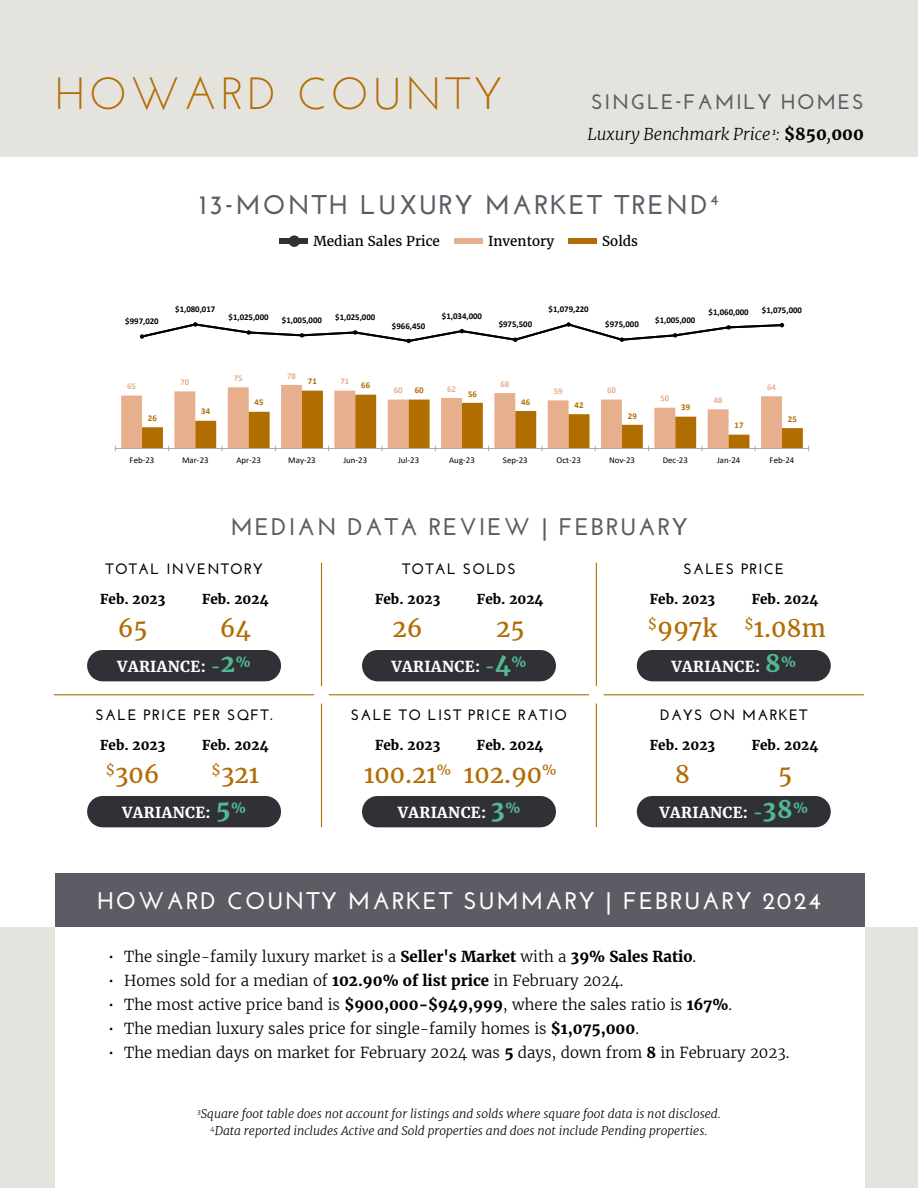
<style>
.page{position:relative;width:918px;height:1188px;background:#fff}
.page>*{position:absolute;margin:0;border:0;box-sizing:border-box;transform-origin:0 0}
.t1{font:45px "Josefin Sans";letter-spacing:.08em;color:#b16d03}
.t2{font:700 27px "Josefin Sans";letter-spacing:.08em;color:#5c5c65}
.t3{font:24px "Merriweather";color:#b16d03}
.t4{font:700 24px "Josefin Sans";letter-spacing:.08em;color:#fff}
.t5{font:700 24px "Josefin Sans";letter-spacing:.08em;color:#5c5c65}
.t6{font:700 21px "Josefin Sans";letter-spacing:.08em;color:#5c5c65}
.t7{font:italic 300 16.5px "Merriweather";color:#000}
.t8{font:300 15px "Merriweather";color:#000}
.t9{font:700 15px "Josefin Sans";letter-spacing:.08em;color:#000}
.t10{font:700 15px "Merriweather";letter-spacing:.025em;color:#fff}
.t11{font:700 13.5px "Merriweather";color:#000}
.t12{font:13.5px "Merriweather";color:#000}
.t13{font:italic 300 12px/16.5px "Merriweather";color:#000;text-align:center}
.t14{font:700 8.85px "Calibri";color:#000}
.t15{font:8.85px "Calibri";color:#000}
.t16{font:700 8.85px "Calibri";color:#e7af8d}
.t17{font:700 8.85px "Calibri";color:#b26d01}
.s1{font-weight:700;font-style:normal}
.s2{color:#51b991}
.s3{font-size:24px;color:#51b991}
.s4{font-weight:700}
</style>
<div class="page">
<div style="left:0;top:0;width:918px;height:158px;background:#e5e3dd"></div>
<div style="left:0;top:927px;width:918px;height:261px;background:#e5e3dd"></div>
<div style="left:55px;top:925px;width:810px;height:263px;background:#fff"></div>
<div style="left:55px;top:873px;width:810px;height:54px;background:#5c5c65"></div>
<hr style="left:54px;top:694px;width:260px;height:1px;background:#b16d03">
<hr style="left:321px;top:563px;width:1px;height:123px;background:#b16d03">
<hr style="left:321px;top:704px;width:1px;height:123px;background:#b16d03">
<hr style="left:596px;top:563px;width:1px;height:123px;background:#b16d03">
<hr style="left:596px;top:704px;width:1px;height:123px;background:#b16d03">
<hr style="left:329px;top:694px;width:260px;height:1px;background:#b16d03">
<hr style="left:604px;top:694px;width:260px;height:1px;background:#b16d03">
<div style="left:569px;top:238px;width:28px;height:6px;background:#b16d03"></div>
<div style="left:280px;top:238px;width:28px;height:6px;background:#303037"></div>
<div style="left:289px;top:235px;width:11px;height:12px;background:#303037;border-radius:50%"></div>
<div style="left:454px;top:238px;width:29px;height:6px;background:#e7af8e"></div>
<svg style="left:115px;top:385px;width:694px;height:66px"></svg>
<svg style="left:139px;top:322px;width:646px;height:21px"></svg>
<div style="left:87px;top:650px;width:194px;height:31px;background:#303037;border-radius:16px"></div>
<div style="left:362px;top:650px;width:194px;height:31px;background:#303037;border-radius:16px"></div>
<div style="left:637px;top:650px;width:194px;height:31px;background:#303037;border-radius:16px"></div>
<div style="left:637px;top:796px;width:194px;height:31px;background:#303037;border-radius:16px"></div>
<div style="left:362px;top:796px;width:194px;height:31px;background:#303037;border-radius:16px"></div>
<div style="left:87px;top:796px;width:194px;height:31px;background:#303037;border-radius:16px"></div>
<h1 class="t1" style="left:54px;top:65px;width:450px">HOWARD COUNTY</h1>
<h3 class="t6" style="left:591px;top:89px;width:274px">SINGLE-FAMILY HOMES</h3>
<p class="t7" style="left:588px;top:124px;width:278px">Luxury Benchmark Price <sup>1</sup>: <span class="s1">$850</span>,<span class="s1">000</span></p>
<h2 class="t2" style="left:200px;top:188px;width:520px">13-MONTH LUXURY MARKET TREND<sup>4</sup></h2>
<p class="t12" style="left:314px;top:233px;width:128px">Median Sales Price</p>
<p class="t12" style="left:488px;top:233px;width:68px">Inventory</p>
<p class="t12" style="left:602px;top:233px;width:37px">Solds</p>
<p class="t14" style="left:125px;top:315px;width:35px">$997,020</p>
<p class="t14" style="left:175px;top:303px;width:42px">$1,080,017</p>
<p class="t14" style="left:229px;top:311px;width:42px">$1,025,000</p>
<p class="t14" style="left:282px;top:314px;width:42px">$1,005,000</p>
<p class="t14" style="left:335px;top:311px;width:42px">$1,025,000</p>
<p class="t14" style="left:392px;top:319px;width:35px">$966,450</p>
<p class="t14" style="left:442px;top:310px;width:42px">$1,034,000</p>
<p class="t14" style="left:499px;top:318px;width:35px">$975,500</p>
<p class="t14" style="left:549px;top:303px;width:42px">$1,079,220</p>
<p class="t14" style="left:605px;top:318px;width:35px">$975,000</p>
<p class="t14" style="left:655px;top:314px;width:42px">$1,005,000</p>
<p class="t14" style="left:709px;top:306px;width:42px">$1,060,000</p>
<p class="t14" style="left:762px;top:304px;width:42px">$1,075,000</p>
<p class="t16" style="left:127px;top:380px;width:10px">65</p>
<p class="t17" style="left:148px;top:412px;width:10px">26</p>
<p class="t16" style="left:180px;top:376px;width:10px">70</p>
<p class="t17" style="left:201px;top:405px;width:10px">34</p>
<p class="t16" style="left:234px;top:372px;width:10px">75</p>
<p class="t16" style="left:287px;top:369px;width:10px">78</p>
<p class="t17" style="left:255px;top:396px;width:10px">45</p>
<p class="t17" style="left:308px;top:375px;width:10px">71</p>
<p class="t16" style="left:340px;top:375px;width:10px">71</p>
<p class="t17" style="left:361px;top:379px;width:10px">66</p>
<p class="t16" style="left:394px;top:384px;width:10px">60</p>
<p class="t16" style="left:447px;top:382px;width:10px">62</p>
<p class="t17" style="left:415px;top:384px;width:10px">60</p>
<p class="t17" style="left:468px;top:387px;width:10px">56</p>
<p class="t16" style="left:500px;top:378px;width:10px">68</p>
<p class="t17" style="left:521px;top:395px;width:10px">46</p>
<p class="t16" style="left:554px;top:385px;width:10px">59</p>
<p class="t16" style="left:607px;top:384px;width:10px">60</p>
<p class="t17" style="left:575px;top:399px;width:10px">42</p>
<p class="t17" style="left:628px;top:409px;width:10px">29</p>
<p class="t16" style="left:660px;top:392px;width:10px">50</p>
<p class="t16" style="left:714px;top:394px;width:10px">48</p>
<p class="t17" style="left:681px;top:401px;width:10px">39</p>
<p class="t17" style="left:735px;top:419px;width:10px">17</p>
<p class="t16" style="left:767px;top:381px;width:10px">64</p>
<p class="t17" style="left:788px;top:413px;width:10px">25</p>
<p class="t15" style="left:130px;top:454px;width:26px">Feb-23</p>
<p class="t15" style="left:182px;top:454px;width:28px">Mar-23</p>
<p class="t15" style="left:236px;top:454px;width:26px">Apr-23</p>
<p class="t15" style="left:288px;top:454px;width:29px">May-23</p>
<p class="t15" style="left:343px;top:454px;width:25px">Jun-23</p>
<p class="t15" style="left:398px;top:454px;width:23px">Jul-23</p>
<p class="t15" style="left:449px;top:454px;width:27px">Aug-23</p>
<p class="t15" style="left:503px;top:454px;width:26px">Sep-23</p>
<p class="t15" style="left:557px;top:454px;width:26px">Oct-23</p>
<p class="t15" style="left:609px;top:454px;width:27px">Nov-23</p>
<p class="t15" style="left:663px;top:454px;width:27px">Dec-23</p>
<p class="t15" style="left:717px;top:454px;width:25px">Jan-24</p>
<p class="t15" style="left:770px;top:454px;width:26px">Feb-24</p>
<h3 class="t5" style="left:230px;top:512px;width:458px">MEDIAN DATA REVIEW | FEBRUARY</h3>
<p class="t9" style="left:106px;top:560px;width:159px">TOTAL INVENTORY</p>
<p class="t9" style="left:402px;top:560px;width:115px">TOTAL SOLDS</p>
<p class="t9" style="left:683px;top:560px;width:102px">SALES PRICE</p>
<p class="t11" style="left:100px;top:590px;width:67px">Feb. 2023</p>
<p class="t11" style="left:202px;top:590px;width:68px">Feb. 2024</p>
<p class="t11" style="left:375px;top:590px;width:67px">Feb. 2023</p>
<p class="t11" style="left:477px;top:590px;width:68px">Feb. 2024</p>
<p class="t11" style="left:650px;top:590px;width:67px">Feb. 2023</p>
<p class="t11" style="left:752px;top:590px;width:68px">Feb. 2024</p>
<h3 class="t3" style="left:118px;top:613px;width:32px">65</h3>
<h3 class="t3" style="left:220px;top:613px;width:33px">64</h3>
<h3 class="t3" style="left:393px;top:613px;width:32px">26</h3>
<h3 class="t3" style="left:496px;top:613px;width:30px">25</h3>
<h3 class="t3" style="left:648px;top:613px;width:179px"><sup>$</sup>997k <sup>$</sup>1.08m</h3>
<p class="t10" style="left:117px;top:657px;width:135px">VARIANCE: <span class="s2">-</span><span class="s3">2</span><sup>%</sup></p>
<p class="t10" style="left:391px;top:657px;width:137px">VARIANCE: <span class="s2">-</span><span class="s3">4</span><sup>%</sup></p>
<p class="t10" style="left:671px;top:657px;width:126px">VARIANCE: <span class="s3">8</span><sup>%</sup></p>
<p class="t9" style="left:96px;top:706px;width:178px">SALE PRICE PER SQFT.</p>
<p class="t9" style="left:351px;top:706px;width:218px">SALE TO LIST PRICE RATIO</p>
<p class="t9" style="left:660px;top:706px;width:149px">DAYS ON MARKET</p>
<p class="t11" style="left:100px;top:736px;width:67px">Feb. 2023</p>
<p class="t11" style="left:202px;top:736px;width:68px">Feb. 2024</p>
<p class="t11" style="left:375px;top:736px;width:67px">Feb. 2023</p>
<p class="t11" style="left:477px;top:736px;width:68px">Feb. 2024</p>
<p class="t11" style="left:650px;top:736px;width:67px">Feb. 2023</p>
<p class="t11" style="left:752px;top:736px;width:68px">Feb. 2024</p>
<h3 class="t3" style="left:106px;top:759px;width:55px"><sup>$</sup>306</h3>
<h3 class="t3" style="left:212px;top:759px;width:49px"><sup>$</sup>321</h3>
<p class="t10" style="left:122px;top:803px;width:125px">VARIANCE: <span class="s3">5</span><sup>%</sup></p>
<h3 class="t3" style="left:364px;top:759px;width:194px">100.21<sup>%</sup> 102.90<sup>%</sup></h3>
<p class="t10" style="left:398px;top:803px;width:124px">VARIANCE: <span class="s3">3</span><sup>%</sup></p>
<h3 class="t3" style="left:675px;top:759px;width:17px">8</h3>
<h3 class="t3" style="left:778px;top:759px;width:16px">5</h3>
<p class="t10" style="left:659px;top:803px;width:150px">VARIANCE: <span class="s2">-</span><span class="s3">38</span><sup>%</sup></p>
<h3 class="t4" style="left:97px;top:887px;width:725px">HOWARD COUNTY MARKET SUMMARY | FEBRUARY 2024</h3>
<p class="t8" style="left:108px;top:947px;width:590px">• The single-family luxury market is a <span class="s4">Seller's Market</span> with a <span class="s4">39% Sales Ratio</span>.</p>
<p class="t8" style="left:108px;top:971px;width:517px">• Homes sold for a median of <span class="s4">102.90% of list price</span> in February 2024.</p>
<p class="t8" style="left:108px;top:995px;width:626px">• The most active price band is <span class="s4">$900,000-$949,999</span>, where the sales ratio is <span class="s4">167%</span>.</p>
<p class="t8" style="left:108px;top:1019px;width:533px">• The median luxury sales price for single-family homes is <span class="s4">$1,075,000</span>.</p>
<p class="t8" style="left:108px;top:1043px;width:683px">• The median days on market for February 2024 was <span class="s4">5</span> days, down from <span class="s4">8</span> in February 2023.</p>
<p class="t13" style="left:197px;top:1106px;width:525px"><sup>3</sup>Square foot table does not account for listings and solds where square foot data is not disclosed.<br><sup>4</sup>Data reported includes Active and Sold properties and does not include Pending properties.</p>
</div>
